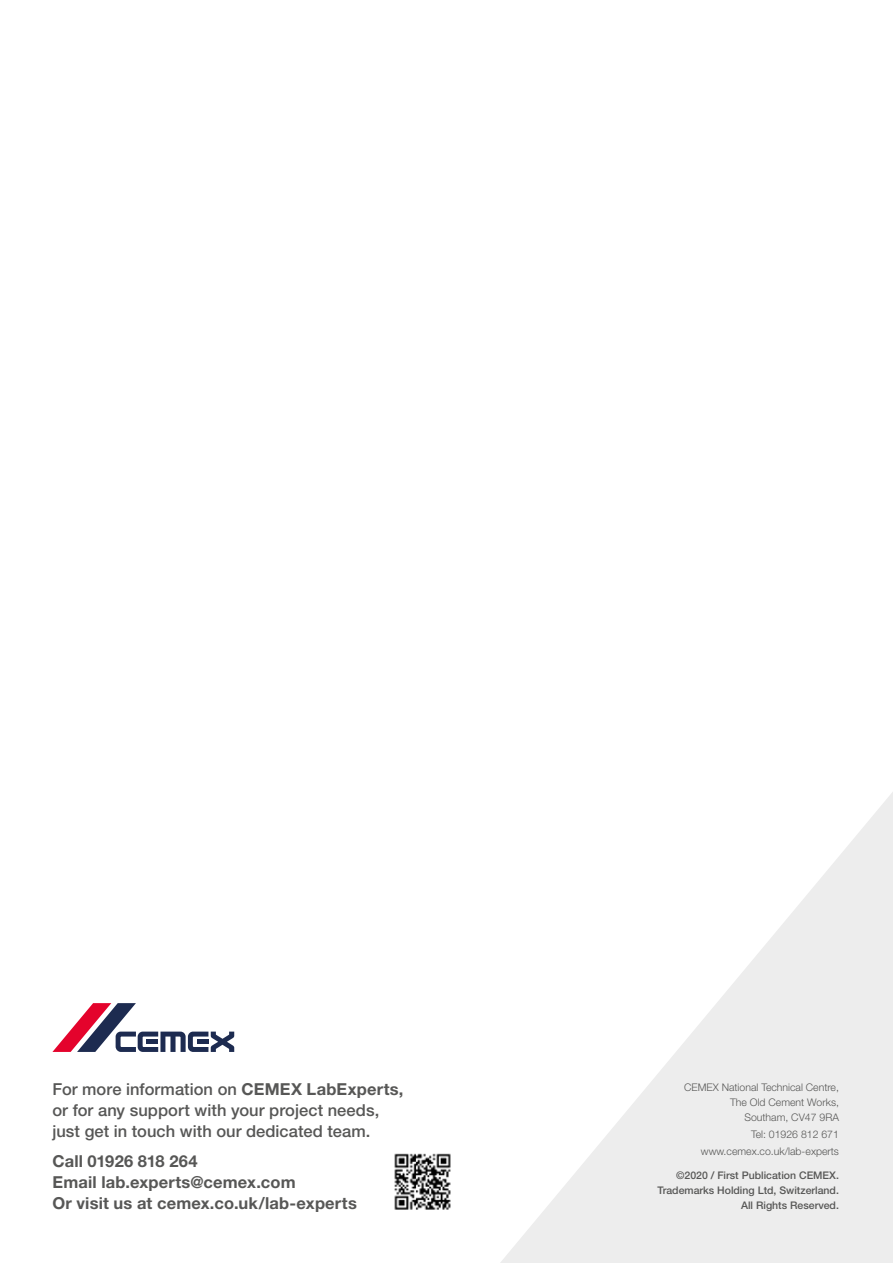
<style>
.page{position:relative;width:893px;height:1263px;background:#fff}
.page>*{position:absolute;margin:0;border:0;box-sizing:border-box;transform-origin:0 0}
.t1{font:500 16.5px/21px "Helvetica Neue LT Pro";letter-spacing:.005em;color:#575756}
.t2{font:700 16.5px/21px "Helvetica Neue LT Pro";letter-spacing:.01em;color:#575756}
.t3{font:300 10.5px/15px "Helvetica Neue LT Pro";color:#575756;text-align:right}
.t4{font:500 10.5px/15px "Helvetica Neue LT Pro";color:#575756;text-align:right}
.s1{font-weight:700}
</style>
<div class="page">
<svg style="left:52px;top:1003px;width:182px;height:49px"></svg>
<svg style="left:500px;top:792px;width:393px;height:471px;fill:#f1f1f1"></svg>
<img style="left:394px;top:1153px;width:57px;height:57px">
<p class="t1" style="left:52px;top:1079px;width:352px">For more information on <span class="s1">CEMEX LabExperts, </span>or for any support with your project needs, just get in touch with our dedicated team.</p>
<p class="t2" style="left:52px;top:1150px;width:306px">Call 01926 818 264<br>Email lab.experts@cemex.com<br>Or visit us at cemex.co.uk/lab-experts</p>
<p class="t3" style="left:684px;top:1080px;width:156px">CEMEX National Technical Centre,<br>The Old Cement Works,<br>Southam, CV47 9RA</p>
<p class="t3" style="left:701px;top:1126px;width:140px;line-height:17.1px">Tel: 01926 812 671 www.cemex.co.uk/lab-experts</p>
<p class="t4" style="left:657px;top:1168px;width:183px">©2020 / First Publication CEMEX.<br>Trademarks Holding Ltd, Switzerland.<br>All Rights Reserved.</p>
</div>
